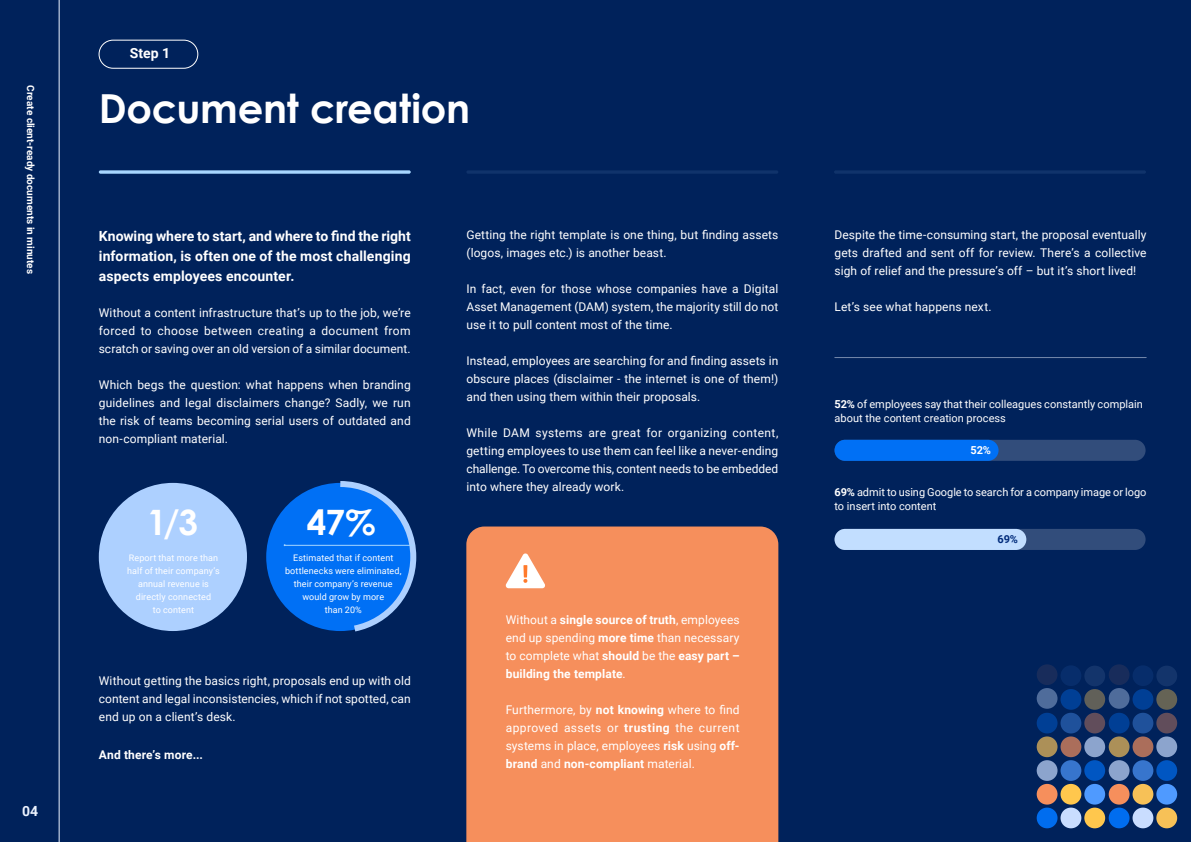
<style>
.page{position:relative;width:1191px;height:842px;background:#00225b}
.page>*{position:absolute;margin:0;border:0;box-sizing:border-box;transform-origin:0 0}
.t1{font:700 40px "Century Gothic";letter-spacing:-.005em;color:#fff}
.t2{font:700 35px "Century Gothic";color:#fff}
.t3{font:700 14px/20px "Roboto";letter-spacing:.01em;color:#fff;text-align:justify}
.t4{font:700 14px "Roboto";color:#ecf3ff}
.t5{font:12px/18px "Roboto";letter-spacing:.005em;color:#fff;text-align:justify}
.t6{font:700 12px "Roboto";letter-spacing:.01em;color:#fff}
.t7{font:11px/14px "Roboto";color:#fff}
.t8{font:700 11px "Roboto";color:#fff}
.t9{font:700 11px "Roboto";color:#002b7b}
.t10{font:700 10px "Roboto";color:#fff}
.t11{font:9px/13px "Roboto";letter-spacing:.01em;color:#fff;text-align:center}
.s1{font-weight:700}
</style>
<div class="page">
<svg style="left:99px;top:170px;width:312px;height:4px"></svg>
<hr style="left:466px;top:170px;width:312px;height:4px;background:#0b2e66;border-radius:2px">
<hr style="left:834px;top:170px;width:312px;height:4px;background:#0c2f66;border-radius:2px">
<div style="left:466px;top:526px;width:312px;height:316px;background:#f68f5c"></div>
<svg style="left:505px;top:553px;width:41px;height:35px"></svg>
<div style="left:1108px;top:713px;width:21px;height:20px;background:#003f95;border-radius:10px"></div>
<div style="left:1108px;top:736px;width:21px;height:21px;background:#ac9058;border-radius:10px"></div>
<div style="left:1108px;top:664px;width:21px;height:21px;background:#182c5b;border-radius:10px"></div>
<div style="left:1108px;top:688px;width:21px;height:21px;background:#4f6c9b;border-radius:10px"></div>
<div style="left:1108px;top:760px;width:21px;height:21px;background:#8ca4cd;border-radius:10px"></div>
<div style="left:1108px;top:784px;width:21px;height:21px;background:#f68f5c;border-radius:10px"></div>
<div style="left:1108px;top:808px;width:21px;height:20px;background:#006def;border-radius:10px"></div>
<div style="left:1132px;top:713px;width:21px;height:20px;background:#1f519b;border-radius:10px"></div>
<svg style="left:1132px;top:736px;width:21px;height:21px"></svg>
<div style="left:1132px;top:665px;width:21px;height:21px;background:#072d6b;border-radius:10px"></div>
<div style="left:1132px;top:689px;width:21px;height:21px;background:#003f95;border-radius:10px"></div>
<div style="left:1132px;top:760px;width:21px;height:21px;background:#3775cd;border-radius:10px"></div>
<div style="left:1132px;top:784px;width:21px;height:21px;background:#f7c157;border-radius:10px"></div>
<div style="left:1132px;top:808px;width:21px;height:20px;background:#c9ddff;border-radius:10px"></div>
<div style="left:1156px;top:713px;width:21px;height:20px;background:#614d5b;border-radius:10px"></div>
<div style="left:1156px;top:736px;width:21px;height:21px;background:#8ca4cd;border-radius:10px"></div>
<div style="left:1156px;top:689px;width:21px;height:21px;background:#656355;border-radius:10px"></div>
<div style="left:1156px;top:808px;width:21px;height:20px;background:#f7c157;border-radius:10px"></div>
<div style="left:1156px;top:760px;width:21px;height:21px;background:#0056c2;border-radius:10px"></div>
<div style="left:1156px;top:784px;width:21px;height:21px;background:#4f9aff;border-radius:10px"></div>
<div style="left:1156px;top:666px;width:21px;height:20px;background:#13346b;border-radius:10px"></div>
<div style="left:1036px;top:713px;width:21px;height:20px;background:#003f95;border-radius:10px"></div>
<div style="left:1036px;top:736px;width:21px;height:21px;background:#ac9058;border-radius:10px"></div>
<div style="left:1036px;top:664px;width:21px;height:21px;background:#182c5b;border-radius:10px"></div>
<div style="left:1036px;top:688px;width:21px;height:21px;background:#4f6c9b;border-radius:10px"></div>
<div style="left:1036px;top:760px;width:21px;height:21px;background:#8ca4cd;border-radius:10px"></div>
<div style="left:1036px;top:784px;width:21px;height:21px;background:#f68f5c;border-radius:10px"></div>
<div style="left:1036px;top:808px;width:21px;height:20px;background:#006def;border-radius:10px"></div>
<div style="left:1060px;top:713px;width:21px;height:20px;background:#1f519b;border-radius:10px"></div>
<svg style="left:1060px;top:736px;width:21px;height:21px"></svg>
<div style="left:1060px;top:665px;width:21px;height:21px;background:#072d6b;border-radius:10px"></div>
<div style="left:1060px;top:689px;width:21px;height:21px;background:#003f95;border-radius:10px"></div>
<div style="left:1060px;top:760px;width:21px;height:21px;background:#3775cd;border-radius:10px"></div>
<div style="left:1060px;top:784px;width:21px;height:21px;background:#ffc74d;border-radius:10px"></div>
<div style="left:1060px;top:808px;width:21px;height:20px;background:#c9ddff;border-radius:10px"></div>
<div style="left:1084px;top:713px;width:21px;height:20px;background:#614d5b;border-radius:10px"></div>
<div style="left:1084px;top:736px;width:21px;height:21px;background:#8ca4cd;border-radius:10px"></div>
<div style="left:1084px;top:689px;width:21px;height:21px;background:#616059;border-radius:10px"></div>
<div style="left:1084px;top:808px;width:21px;height:20px;background:#ffc74d;border-radius:10px"></div>
<div style="left:1084px;top:760px;width:21px;height:21px;background:#0056c2;border-radius:10px"></div>
<div style="left:1084px;top:784px;width:21px;height:21px;background:#4f9aff;border-radius:10px"></div>
<div style="left:1084px;top:666px;width:21px;height:20px;background:#13346b;border-radius:10px"></div>
<div style="left:834px;top:440px;width:311px;height:21px;background:#324d7b;border-radius:11px"></div>
<div style="left:834px;top:529px;width:311px;height:21px;background:#324d7b;border-radius:11px"></div>
<div style="left:834px;top:440px;width:164px;height:21px;background:#0070f5;border-radius:11px"></div>
<div style="left:834px;top:529px;width:192px;height:21px;background:#c2deff;border-radius:11px"></div>
<hr style="left:834px;top:357px;width:312px;height:1px;background:#ecf3ff">
<div style="left:266px;top:483px;width:148px;height:148px;background:#0070f5;border-radius:50%"></div>
<svg style="left:334px;top:481px;width:83px;height:151px"></svg>
<hr style="left:285px;top:545px;width:128px;height:1px;background:#a7d6ff">
<div style="left:99px;top:483px;width:148px;height:148px;background:#add0ff;border-radius:50%"></div>
<hr style="left:59px;top:0;width:1px;height:842px;background:#ecf3ff">
<div style="left:99px;top:40px;width:99px;height:28px;border:1px solid #fff;border-radius:14px"></div>
<p class="t10" style="left:38px;top:85px;width:190px;rotate:90deg">Create client-ready documents in minutes</p>
<p class="t4" style="left:22px;top:801px;width:18px">04</p>
<p class="t3" style="left:130px;top:43px;width:42px">Step 1</p>
<h1 class="t1" style="left:99px;top:78px;width:373px">Document creation</h1>
<p class="t3" style="left:99px;top:225px;width:313px">Knowing where to start, and where to find the right information, is often one of the most challenging aspects employees encounter.</p>
<p class="t5" style="left:99px;top:303px;width:313px">Without a content infrastructure that’s up to the job, we’re forced to choose between creating a document from scratch or saving over an old version of a similar document.</p>
<p class="t5" style="left:99px;top:375px;width:313px">Which begs the question: what happens when branding guidelines and legal disclaimers change? Sadly, we run the risk of teams becoming serial users of outdated and non-compliant material.</p>
<h2 class="t2" style="left:147px;top:496px;width:52px">1/3</h2>
<p class="t11" style="left:127px;top:551px;width:94px">Report that more than half of their company’s annual revenue is directly connected<br>to content</p>
<h2 class="t2" style="left:307px;top:496px;width:70px">47%</h2>
<p class="t11" style="left:285px;top:551px;width:118px">Estimated that if content bottlenecks were eliminated, their company’s revenue would grow by more<br>than 20%</p>
<p class="t5" style="left:99px;top:671px;width:313px">Without getting the basics right, proposals end up with old content and legal inconsistencies, which if not spotted, can end up on a client’s desk.</p>
<p class="t6" style="left:99px;top:746px;width:106px">And there’s more...</p>
<p class="t5" style="left:466px;top:226px;width:313px">Getting the right template is one thing, but finding assets (logos, images etc.) is another beast.</p>
<p class="t5" style="left:466px;top:280px;width:313px">In fact, even for those whose companies have a Digital Asset Management (DAM) system, the majority still do not use it to pull content most of the time.</p>
<p class="t5" style="left:466px;top:352px;width:313px">Instead, employees are searching for and finding assets in obscure places (disclaimer - the internet is one of them!) and then using them within their proposals.</p>
<p class="t5" style="left:466px;top:424px;width:313px">While DAM systems are great for organizing content, getting employees to use them can feel like a never-ending challenge. To overcome this, content needs to be embedded into where they already work.</p>
<p class="t5" style="left:506px;top:610px;width:235px">Without a <span class="s1">single source of truth</span>, employees end up spending <span class="s1">more time</span> than necessary to complete what <span class="s1">should</span> be the <span class="s1">easy part – building the template</span>.</p>
<p class="t5" style="left:506px;top:700px;width:235px">Furthermore, by <span class="s1">not knowing</span> where to find approved assets or <span class="s1">trusting</span> the current systems in place, employees <span class="s1">risk</span> using <span class="s1">off&shy;brand</span> and <span class="s1">non-compliant</span> material.</p>
<p class="t5" style="left:834px;top:226px;width:313px">Despite the time-consuming start, the proposal eventually gets drafted and sent off for review. There’s a collective sigh of relief and the pressure’s off – but it’s short lived!</p>
<p class="t5" style="left:834px;top:298px;width:158px">Let’s see what happens next.</p>
<p class="t7" style="left:834px;top:396px;width:310px"><span class="s1">52%</span> of employees say that their colleagues constantly complain about the content creation process</p>
<p class="t8" style="left:970px;top:442px;width:22px">52%</p>
<p class="t7" style="left:834px;top:485px;width:313px"><span class="s1">69%</span> admit to using Google to search for a company image or logo to insert into content</p>
<p class="t9" style="left:997px;top:531px;width:22px">69%</p>
</div>
